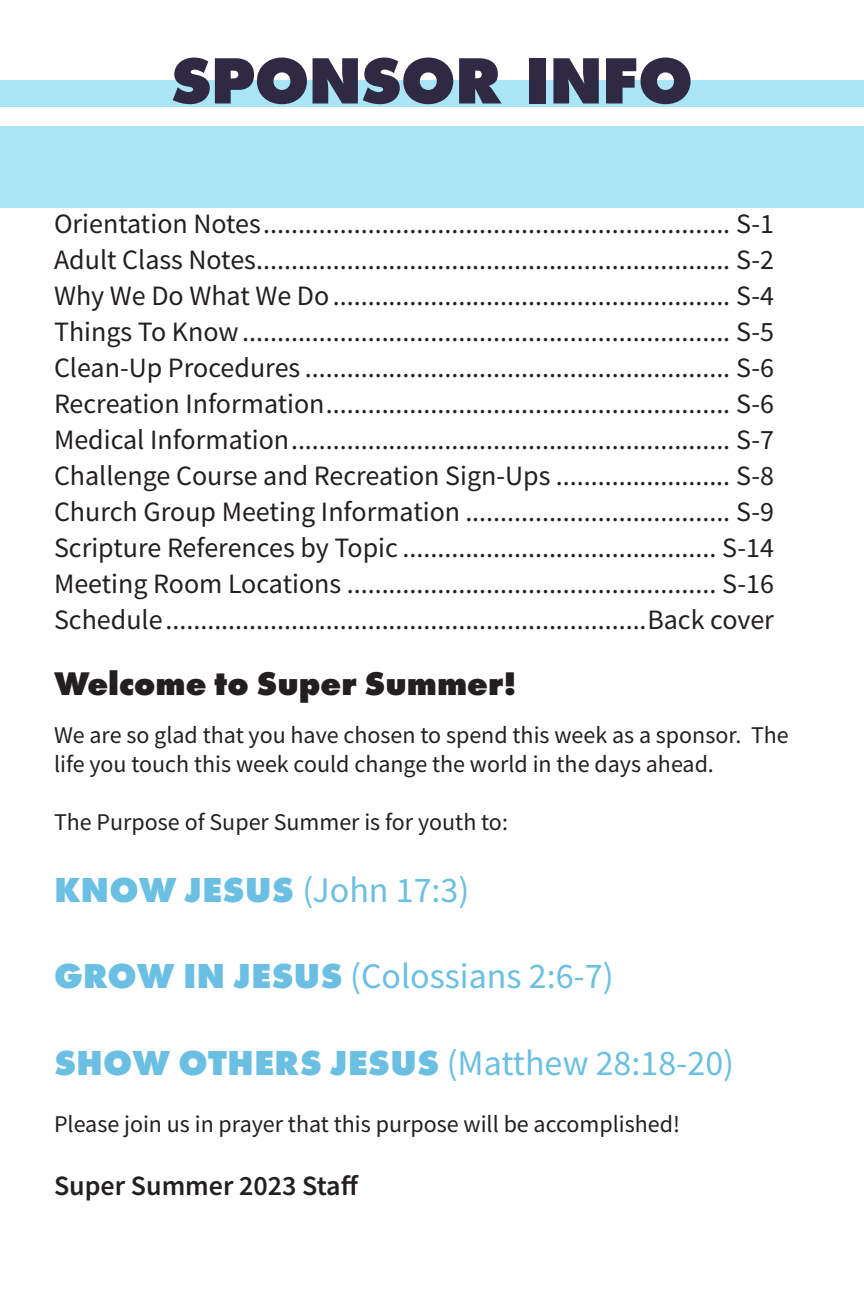
<style>
.page{position:relative;width:864px;height:1296px;background:#fff}
.page>*{position:absolute;margin:0;border:0;box-sizing:border-box;transform-origin:0 0}
.t1{font:800 60px "Futura Std";color:#2f2943}
.t2{font:36px "Source Sans Pro";color:#6abfe2}
.t3{font:800 34px "Futura PT";color:#231f20}
.t4{font:28px "Source Sans Pro";color:#231f20}
.t5{font:600 28px "Source Sans Pro";color:#231f20}
.Block_Text{font:24px/28.8px "Source Sans Pro";color:#231f20}
.s1{font-family:"Futura PT";font-weight:800}
</style>
<div class="page">
<div style="left:0;top:80px;width:864px;height:27px;background:#aae5f5"></div>
<div style="left:0;top:126px;width:864px;height:82px;background:#aae5f5"></div>
<p class="t1" style="left:171px;top:43px;width:523px">SPONSOR INFO</p>
<p class="t4" style="left:54px;top:205px;width:722px">Orientation Notes................................................................... S-1</p>
<p class="t4" style="left:54px;top:241px;width:722px">Adult Class Notes.................................................................... S-2</p>
<p class="t4" style="left:54px;top:277px;width:722px">Why We Do What We Do......................................................... S-4</p>
<p class="t4" style="left:54px;top:313px;width:722px">Things To Know...................................................................... S-5</p>
<p class="t4" style="left:54px;top:349px;width:722px">Clean-Up Procedures ............................................................. S-6</p>
<p class="t4" style="left:54px;top:385px;width:722px">Recreation Information.......................................................... S-6</p>
<p class="t4" style="left:54px;top:421px;width:722px">Medical Information............................................................... S-7</p>
<p class="t4" style="left:54px;top:457px;width:722px">Challenge Course and Recreation Sign-Ups ......................... S-8</p>
<p class="t4" style="left:54px;top:493px;width:722px">Church Group Meeting Information ...................................... S-9</p>
<p class="t4" style="left:54px;top:529px;width:722px">Scripture References by Topic ............................................. S-14</p>
<p class="t4" style="left:54px;top:565px;width:722px">Meeting Room Locations ..................................................... S-16</p>
<p class="t4" style="left:54px;top:601px;width:722px">Schedule.....................................................................Back cover</p>
<p class="t3" style="left:54px;top:662px;width:465px">Welcome to Super Summer!</p>
<p class="Block_Text" style="left:54px;top:721px;width:736px">We are so glad that you have chosen to spend this week as a sponsor. The life you touch this week could change the world in the days ahead.</p>
<p class="Block_Text" style="left:54px;top:807px;width:455px">The Purpose of Super Summer is for youth to:</p>
<p class="t2" style="left:54px;top:867px;width:417px"><span class="s1">KNOW JESUS</span> (John 17:3)</p>
<p class="t2" style="left:54px;top:953px;width:561px"><span class="s1">GROW IN JESUS</span> (Colossians 2:6-7)</p>
<p class="t2" style="left:54px;top:1040px;width:682px"><span class="s1">SHOW OTHERS JESUS</span> (Matthew 28:18-20)</p>
<p class="Block_Text" style="left:54px;top:1110px;width:628px">Please join us in prayer that this purpose will be accomplished!</p>
<p class="t5" style="left:54px;top:1167px;width:306px">Super Summer 2023 Staff</p>
</div>
